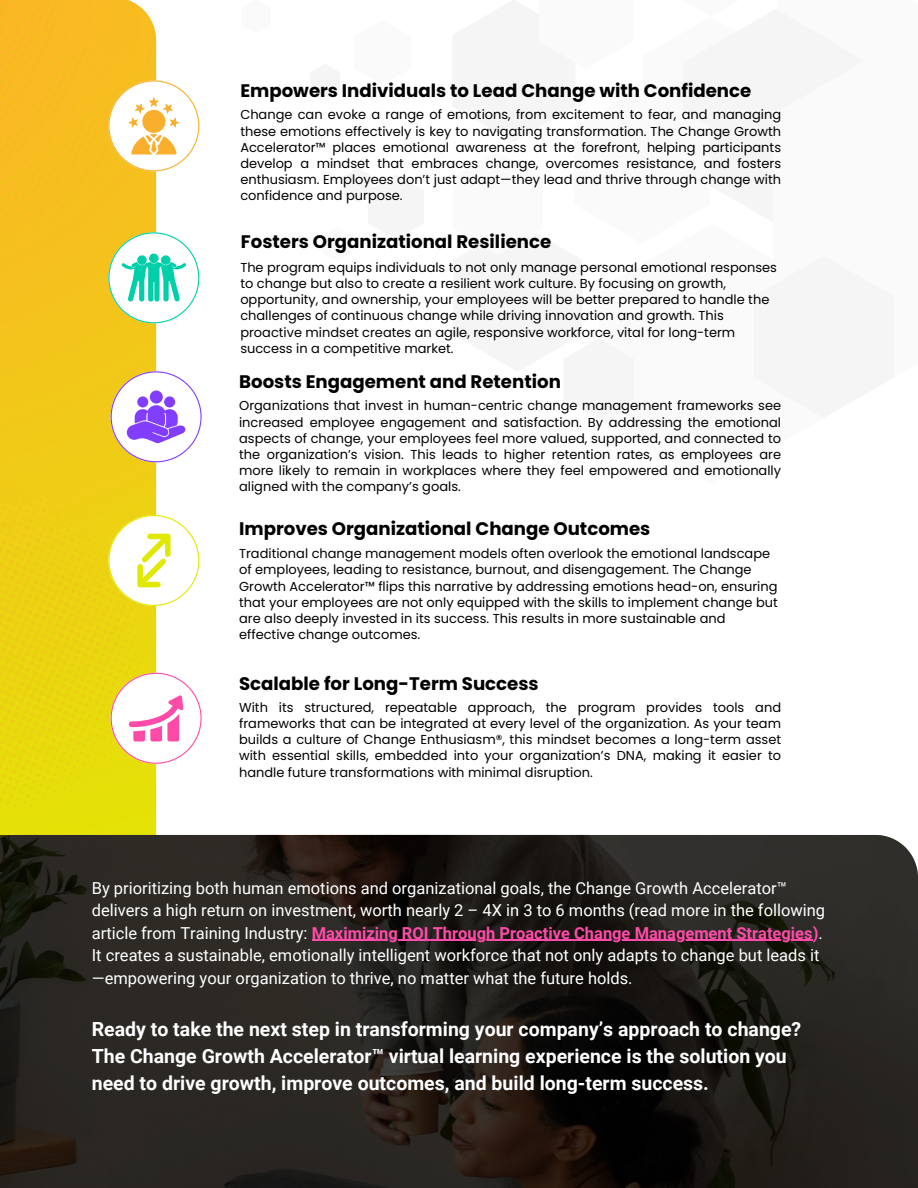
<style>
.page{position:relative;width:918px;height:1188px;background:#fff}
.page>*{position:absolute;margin:0;border:0;box-sizing:border-box;transform-origin:0 0}
.t1{font:700 19.5px/27px "Roboto";color:#fff}
.t2{font:700 18.15px "Poppins";color:#000}
.t3{font:16.5px/22.5px "Roboto";color:#fff}
.t4{font:13.05px/16.2px "Poppins";color:#000;text-align:justify}
.s1{font-weight:700;color:#ff4ba8}
</style>
<div class="page">
<div style="left:0;top:0;width:156px;height:933px;background:#f2c819"></div>
<svg style="left:0;top:835px;width:918px;height:353px;fill:#292521"></svg>
<svg style="left:111px;top:371px;width:91px;height:91px"></svg>
<svg style="left:0;top:0;width:199px;height:323px"></svg>
<svg style="left:0;top:474px;width:202px;height:356px"></svg>
<hr style="left:312px;top:940px;width:501px;height:1px;background:#ff4ba8">
<p class="t2" style="left:240px;top:78px;width:513px">Empowers Individuals to Lead Change with Confidence</p>
<p class="t4" style="left:240px;top:107px;width:542px">Change can evoke a range of emotions, from excitement to fear, and managing these emotions effectively is key to navigating transformation. The Change Growth Accelerator™ places emotional awareness at the forefront, helping participants develop a mindset that embraces change, overcomes resistance, and fosters enthusiasm. Employees don’t just adapt—they lead and thrive through change with confidence and purpose.</p>
<h1 class="t2" style="left:241px;top:229px;width:312px">Fosters Organizational Resilience</h1>
<p class="t4" style="left:240px;top:259px;width:538px;text-align:left">The program equips individuals to not only manage personal emotional responses to change but also to create a resilient work culture. By focusing on growth, opportunity, and ownership, your employees will be better prepared to handle the challenges of continuous change while driving innovation and growth. This proactive mindset creates an agile, responsive workforce, vital for long-term success in a competitive market.</p>
<h1 class="t2" style="left:239px;top:369px;width:323px">Boosts Engagement and Retention</h1>
<p class="t4" style="left:239px;top:398px;width:543px">Organizations that invest in human-centric change management frameworks see increased employee engagement and satisfaction. By addressing the emotional aspects of change, your employees feel more valued, supported, and connected to the organization’s vision. This leads to higher retention rates, as employees are more likely to remain in workplaces where they feel empowered and emotionally aligned with the company’s goals.</p>
<p class="t2" style="left:239px;top:516px;width:413px">Improves Organizational Change Outcomes</p>
<p class="t4" style="left:239px;top:546px;width:540px;text-align:left">Traditional change management models often overlook the emotional landscape of employees, leading to resistance, burnout, and disengagement. The Change Growth Accelerator™ flips this narrative by addressing emotions head-on, ensuring that your employees are not only equipped with the skills to implement change but are also deeply invested in its success. This results in more sustainable and effective change outcomes.</p>
<p class="t2" style="left:239px;top:671px;width:301px">Scalable for Long-Term Success</p>
<h1 class="t4" style="left:239px;top:699px;width:543px">With its structured, repeatable approach, the program provides tools and frameworks that can be integrated at every level of the organization. As your team builds a culture of Change Enthusiasm®, this mindset becomes a long-term asset with essential skills, embedded into your organization’s DNA, making it easier to handle future transformations with minimal disruption.</h1>
<p class="t3" style="left:92px;top:877px;width:735px">By prioritizing both human emotions and organizational goals, the Change Growth Accelerator™ delivers a high return on investment, worth nearly 2 – 4X in 3 to 6 months (read more in the following article from Training Industry: <span class="s1">Maximizing ROI Through Proactive Change Management Strategies)</span>.</p>
<p class="t3" style="left:92px;top:944px;width:729px">It creates a sustainable, emotionally intelligent workforce that not only adapts to change but leads it —empowering your organization to thrive, no matter what the future holds.</p>
<h1 class="t1" style="left:92px;top:1016px;width:711px">Ready to take the next step in transforming your company’s approach to change?<br>The Change Growth Accelerator™ virtual learning experience is the solution you need to drive growth, improve outcomes, and build long-term success.</h1>
</div>
